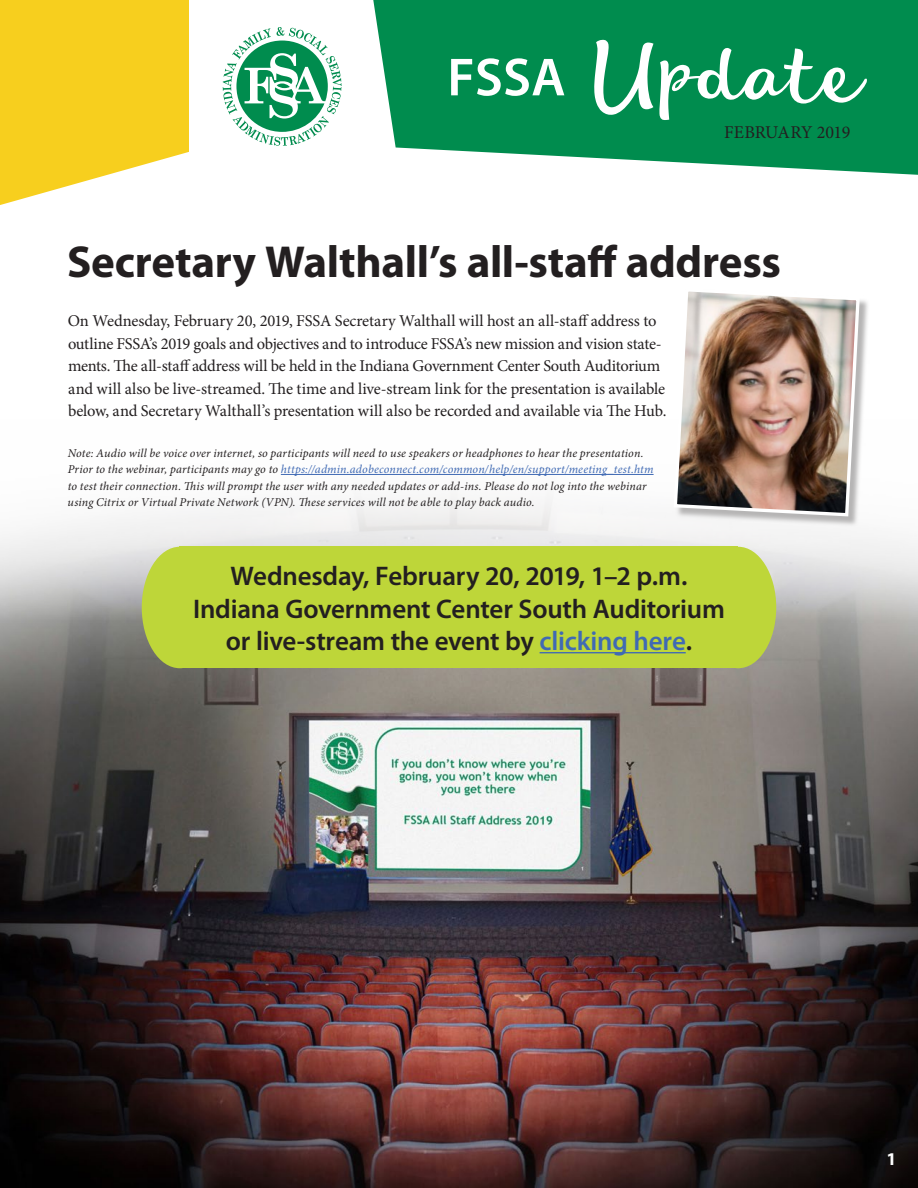
<style>
.page{position:relative;width:918px;height:1188px;background:#fff}
.page>*{position:absolute;margin:0;border:0;box-sizing:border-box;transform-origin:0 0}
.t1{font:600 54px "Myriad Pro";color:#fff}
.t2{font:700 45px "Myriad Pro";letter-spacing:-.005em;color:#231f20}
.t3{font:600 27px/32.4px "Myriad Pro";letter-spacing:-.01em;color:#231f20;text-align:center}
.t4{font:18px "Minion Pro";letter-spacing:-.015em;color:#231f20}
.t5{font:700 18px "Myriad Pro";color:#fff}
.t6{font:16.5px/22.5px "Minion Pro";letter-spacing:-.01em;color:#231f20}
.t7{font:italic 12px/16.5px "Minion Pro";letter-spacing:.015em;color:#231f20}
.s1{color:#406ab4}
</style>
<div class="page">
<svg style="left:373px;top:0;width:545px;height:175px;background:#1f9a64"></svg>
<svg style="left:659px;top:48px;width:208px;height:72px"></svg>
<svg style="left:594px;top:40px;width:59px;height:75px"></svg>
<svg style="left:223px;top:27px;width:119px;height:119px"></svg>
<img style="left:0;top:473px;width:918px;height:715px">
<div style="left:142px;top:547px;width:76px;height:121px;background:#bed639;border-radius:50%"></div>
<div style="left:700px;top:547px;width:76px;height:121px;background:#bed639;border-radius:50%"></div>
<svg style="left:0;top:0;width:189px;height:205px;background:#f7d439"></svg>
<hr style="left:281px;top:474px;width:373px;height:1px;background:#406ab4">
<div style="left:180px;top:547px;width:558px;height:121px;background:#bed639"></div>
<hr style="left:540px;top:652px;width:146px;height:1px;background:#406ab4">
<svg style="left:675px;top:300px;width:195px;height:226px;fill:#f6f5f5"></svg>
<img style="left:672px;top:291px;width:190px;height:227px">
<h1 class="t1" style="left:447px;top:43px;width:120px">FSSA</h1>
<p class="t4" style="left:724px;top:121px;width:128px">FEBRUARY 2019</p>
<p class="t2" style="left:67px;top:232px;width:715px">Secretary Walthall’s all-staff address</p>
<p class="t6" style="left:68px;top:310px;width:600px">On Wednesday, February 20, 2019, FSSA Secretary Walthall will host an all-staff address to outline FSSA’s 2019 goals and objectives and to introduce FSSA’s new mission and vision state&shy;ments. The all-staff address will be held in the Indiana Government Center South Auditorium and will also be live-streamed. The time and live-stream link for the presentation is available below, and Secretary Walthall’s presentation will also be recorded and available via The Hub.</p>
<p class="t7" style="left:68px;top:445px;width:588px">Note: Audio will be voice over internet, so participants will need to use speakers or headphones to hear the presentation.<br>Prior to the webinar, participants may go to <span class="s1">https://admin.adobeconnect.com/common/help/en/support/meeting_test.htm </span>to test their connection. This will prompt the user with any needed updates or add-ins. Please do not log into the webinar using Citrix or Virtual Private Network (VPN). These services will not be able to play back audio.</p>
<p class="t3" style="left:193px;top:559px;width:533px">Wednesday, February 20, 2019, 1–2 p.m.<br>Indiana Government Center South Auditorium or live-stream the event by <span class="s1">clicking here</span>.</p>
<p class="t5" style="left:886px;top:1147px;width:11px">1</p>
</div>
